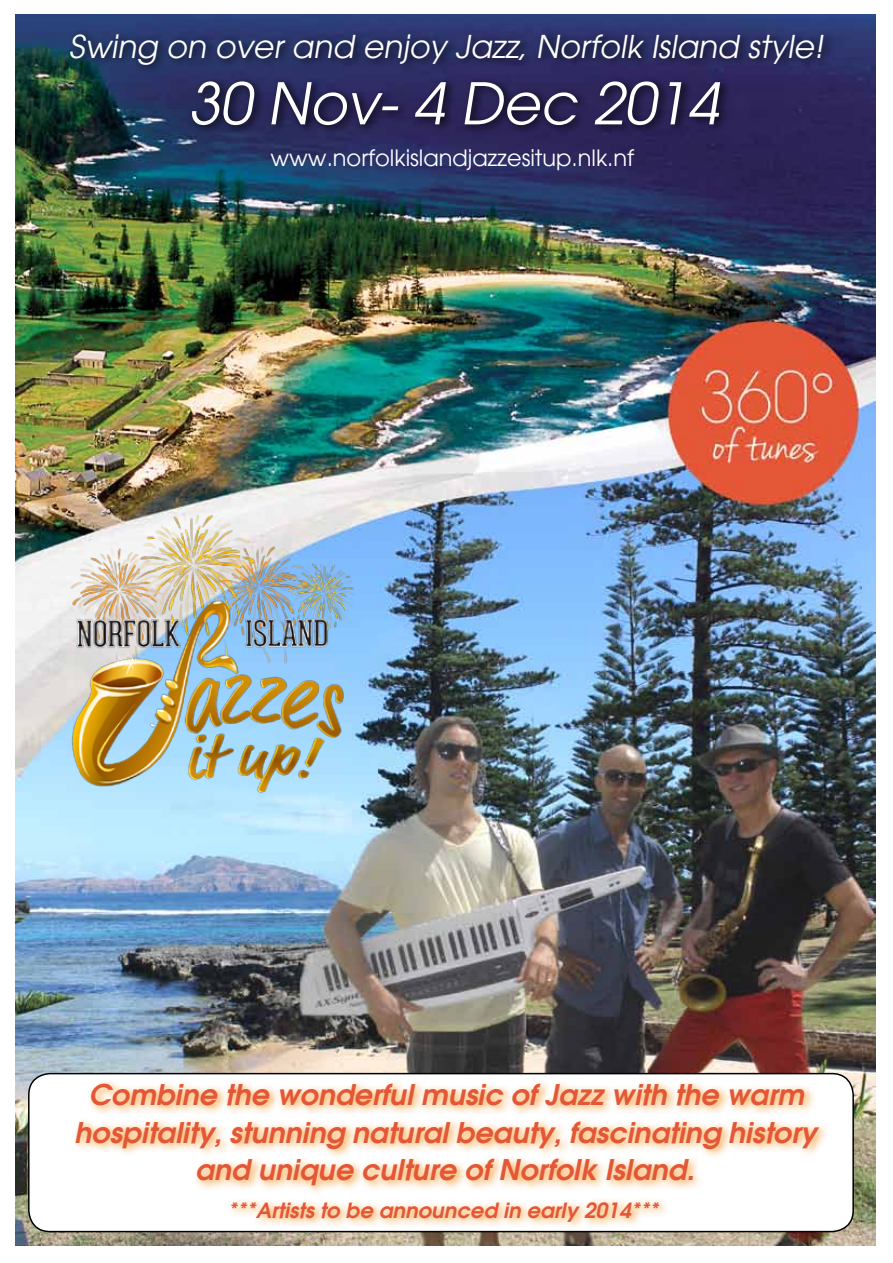
<style>
.page{position:relative;width:893px;height:1263px;background:#fff}
.page>*{position:absolute;margin:0;border:0;box-sizing:border-box;transform-origin:0 0}
.t1{font:italic 57px "Avant Garde";color:#fff}
.t2{font:italic 31.5px "Avant Garde";color:#fff}
.t3{font:italic 600 28.5px/37.5px "Avant Garde";color:#e45736;text-align:center}
.t4{font:22.5px "Avant Garde";color:#fff}
.t5{font:italic 600 21px "Avant Garde";color:#e45736}
</style>
<div class="page">
<img style="left:15px;top:14px;width:860px;height:1232px">
<div style="left:187px;top:76px;width:544px;height:59px;background:#000;opacity:.8"></div>
<div style="left:65px;top:28px;width:769px;height:46px;background:#000;opacity:.8"></div>
<div style="left:29px;top:1073px;width:824px;height:158px;background:#fff;border-radius:21px"></div>
<div style="left:28px;top:1073px;width:826px;height:159px;border:2px solid #000;border-radius:21px"></div>
<img style="left:15px;top:500px;width:438px;height:317px">
<div style="left:71px;top:1078px;width:758px;height:154px;background:#f7921e;opacity:.8"></div>
<p class="t2" style="left:69px;top:27px;width:762px">Swing on over and enjoy Jazz, Norfolk Island style!</p>
<h1 class="t1" style="left:188px;top:70px;width:543px">30 Nov- 4 Dec 2014</h1>
<p class="t4" style="left:271px;top:144px;width:365px">www.norfolkislandjazzesitup.nlk.nf</p>
<p class="t3" style="left:74px;top:1076px;width:744px">Combine the wonderful music of Jazz with the warm hospitality, stunning natural beauty, fascinating history and unique culture of Norfolk Island.</p>
<p class="t5" style="left:228px;top:1196px;width:432px">***Artists to be announced in early 2014***</p>
</div>
